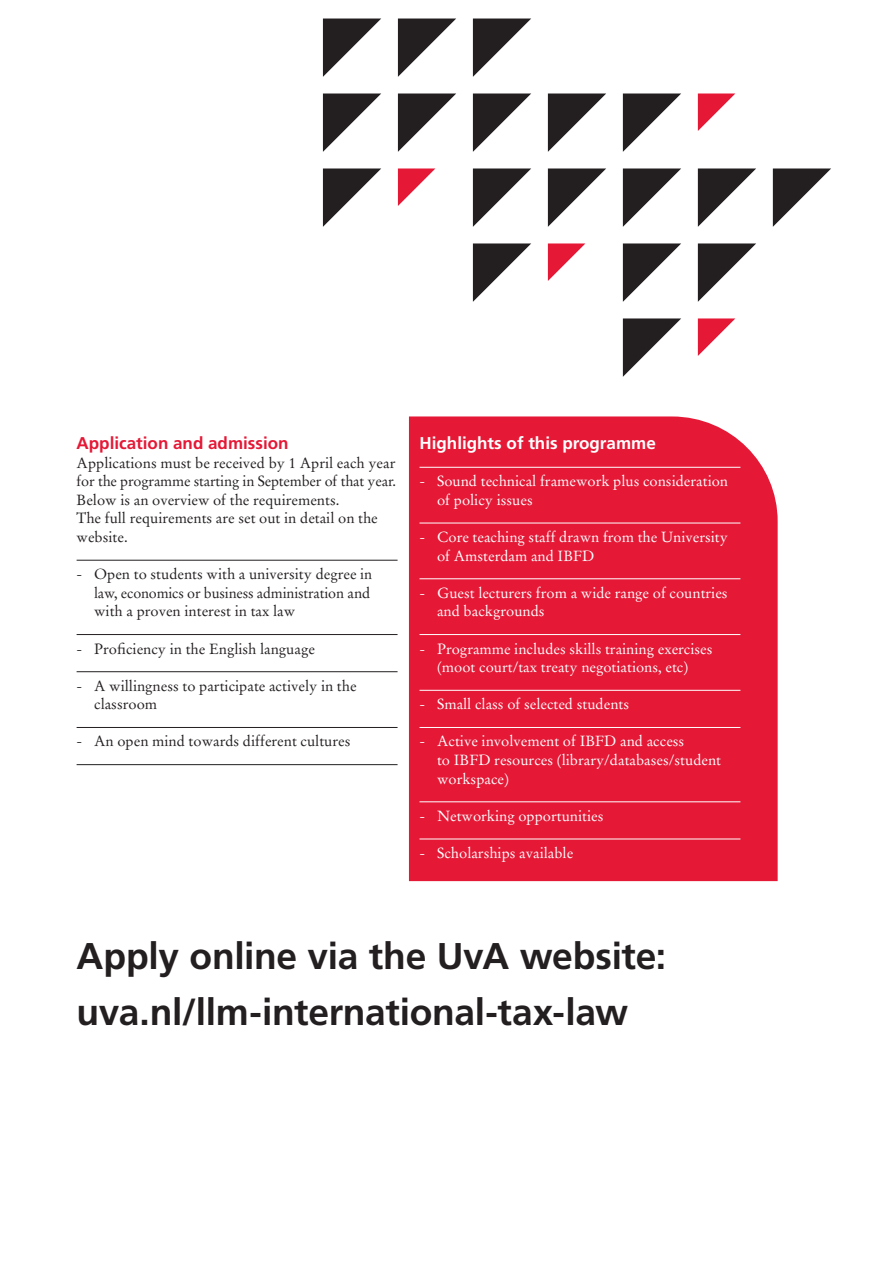
<style>
.page{position:relative;width:893px;height:1263px;background:#fff}
.page>*{position:absolute;margin:0;border:0;box-sizing:border-box;transform-origin:0 0}
.t1{font:700 37.2px/55.8px "Frutiger LT Std";letter-spacing:-.01em;color:#231f20}
.t2{font:700 17.1px "Frutiger LT Std";color:#fff}
.t3{font:700 17.1px "Frutiger LT Std";color:#e51836}
.t4{font:14.7px/18.6px "Stempel Garamond LT Std";color:#fff}
.t5{font:14.7px/18.6px "Stempel Garamond LT Std";color:#231f20}
</style>
<div class="page">
<div style="left:409px;top:416px;width:369px;height:465px;background:#e51836"></div>
<svg style="left:698px;top:93px;width:37px;height:38px"></svg>
<svg style="left:398px;top:168px;width:37px;height:38px"></svg>
<svg style="left:548px;top:243px;width:37px;height:38px"></svg>
<svg style="left:698px;top:318px;width:37px;height:38px"></svg>
<svg style="left:323px;top:19px;width:58px;height:58px"></svg>
<svg style="left:398px;top:19px;width:58px;height:58px"></svg>
<svg style="left:473px;top:19px;width:58px;height:58px"></svg>
<svg style="left:323px;top:93px;width:58px;height:59px"></svg>
<svg style="left:398px;top:93px;width:58px;height:59px"></svg>
<svg style="left:473px;top:93px;width:58px;height:59px"></svg>
<svg style="left:548px;top:93px;width:58px;height:59px"></svg>
<svg style="left:623px;top:93px;width:58px;height:59px"></svg>
<svg style="left:323px;top:168px;width:58px;height:59px"></svg>
<svg style="left:473px;top:168px;width:58px;height:59px"></svg>
<svg style="left:548px;top:168px;width:58px;height:59px"></svg>
<svg style="left:623px;top:168px;width:58px;height:59px"></svg>
<svg style="left:698px;top:168px;width:58px;height:59px"></svg>
<svg style="left:473px;top:243px;width:58px;height:59px"></svg>
<svg style="left:623px;top:243px;width:58px;height:59px"></svg>
<svg style="left:623px;top:318px;width:58px;height:59px"></svg>
<svg style="left:698px;top:243px;width:58px;height:59px"></svg>
<svg style="left:773px;top:168px;width:58px;height:59px"></svg>
<hr style="left:77px;top:560px;width:321px;height:1px;background:#231f20">
<hr style="left:77px;top:634px;width:321px;height:1px;background:#231f20">
<hr style="left:77px;top:671px;width:321px;height:1px;background:#231f20">
<hr style="left:77px;top:727px;width:321px;height:1px;background:#231f20">
<hr style="left:77px;top:764px;width:321px;height:1px;background:#231f20">
<hr style="left:419px;top:467px;width:321px;height:1px;background:#fff">
<hr style="left:419px;top:523px;width:321px;height:1px;background:#fff">
<hr style="left:419px;top:578px;width:321px;height:1px;background:#fff">
<hr style="left:419px;top:634px;width:321px;height:1px;background:#fff">
<hr style="left:419px;top:690px;width:321px;height:1px;background:#fff">
<hr style="left:419px;top:727px;width:321px;height:1px;background:#fff">
<hr style="left:419px;top:801px;width:321px;height:1px;background:#fff">
<hr style="left:419px;top:839px;width:321px;height:1px;background:#fff">
<p class="t3" style="left:77px;top:433px;width:214px">Application and admission</p>
<p class="t5" style="left:77px;top:453px;width:321px">Applications must be received by 1 April each year for the programme starting in September of that year.<br>Below is an overview of the requirements.<br>The full requirements are set out in detail on the website.</p>
<p class="t5" style="left:94px;top:565px;width:279px;text-align:justify;text-indent:-18px">- Open to students with a university degree in law, economics or business administration and with a proven interest in tax law</p>
<p class="t5" style="left:77px;top:639px;width:240px">- Proficiency in the English language</p>
<p class="t5" style="left:94px;top:676px;width:264px;text-indent:-18px">- A willingness to participate actively in the classroom</p>
<p class="t5" style="left:77px;top:732px;width:275px">- An open mind towards different cultures</p>
<p class="t2" style="left:419px;top:433px;width:238px">Highlights of this programme</p>
<p class="t4" style="left:437px;top:472px;width:293px;text-indent:-18px">- Sound technical framework plus consideration of policy issues</p>
<p class="t4" style="left:437px;top:528px;width:292px;text-indent:-18px">- Core teaching staff drawn from the University of Amsterdam and IBFD</p>
<p class="t4" style="left:437px;top:583px;width:292px;text-indent:-18px">- Guest lecturers from a wide range of countries and backgrounds</p>
<p class="t4" style="left:419px;top:639px;width:295px;text-align:center">- Programme includes skills training exercises (moot court/tax treaty negotiations, etc)</p>
<p class="t4" style="left:419px;top:695px;width:211px">- Small class of selected students</p>
<p class="t4" style="left:437px;top:732px;width:286px;text-indent:-18px">- Active involvement of IBFD and access<br>to IBFD resources (library/databases/student workspace)</p>
<p class="t4" style="left:419px;top:806px;width:185px">- Networking opportunities</p>
<p class="t4" style="left:419px;top:844px;width:155px">- Scholarships available</p>
<h1 class="t1" style="left:77px;top:929px;width:591px">Apply online via the UvA website: uva.nl/llm-international-tax-law</h1>
</div>
